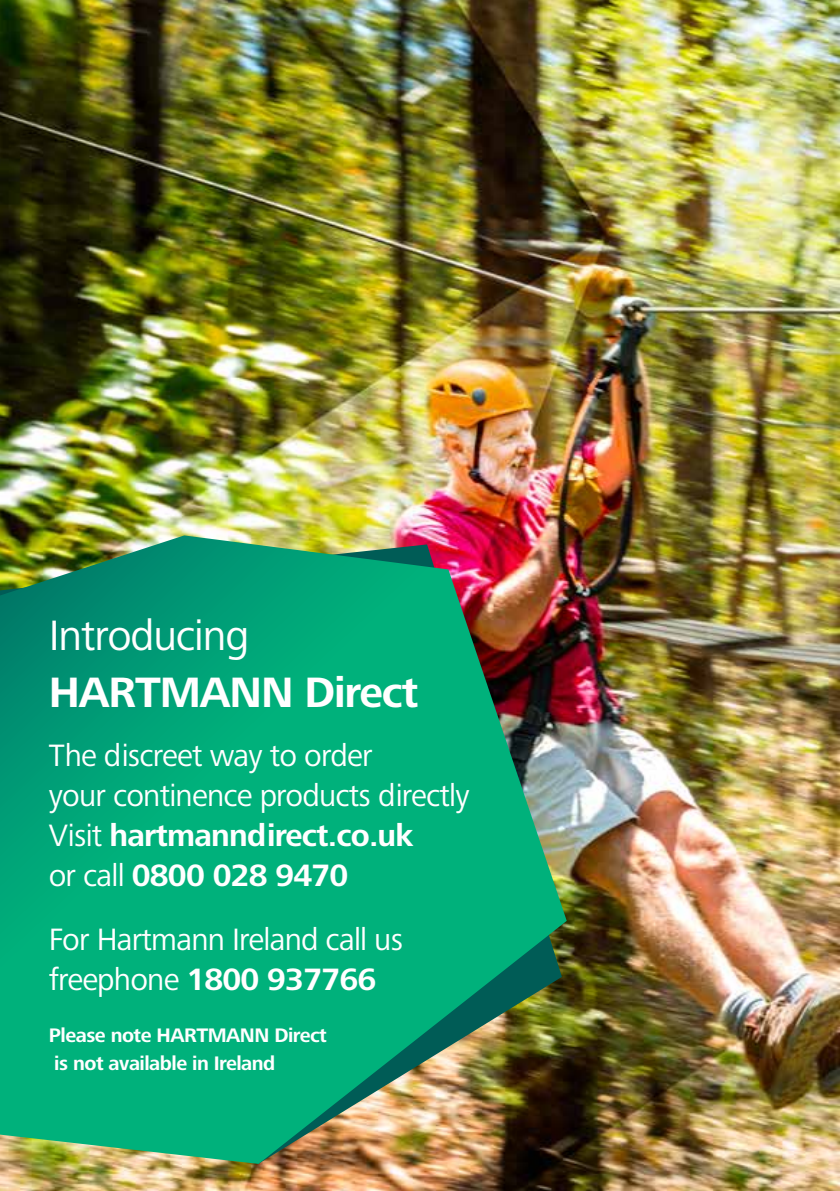
<style>
.page{position:relative;width:840px;height:1191px;background:#fff}
.page>*{position:absolute;margin:0;border:0;box-sizing:border-box;transform-origin:0 0}
.t1{font:700 44px "Frutiger Next Pro";letter-spacing:-.025em;color:#fff}
.t2{font:44px "Frutiger Next Pro";letter-spacing:-.025em;color:#fff}
.t3{font:32px/40px "Frutiger Next Pro";letter-spacing:-.025em;color:#fff}
.t4{font:700 20.2px/28px "Frutiger Next Pro";letter-spacing:-.025em;color:#fff}
.s1{font-weight:700}
</style>
<div class="page">
<img style="left:0;top:0;width:839px;height:1191px">
<svg style="left:0;top:1134px;width:1px;height:57px"></svg>
<img style="left:0;top:535px;width:566px;height:628px">
<h1 class="t2" style="left:49px;top:610px;width:202px">Introducing</h1>
<h1 class="t1" style="left:49px;top:666px;width:371px">HARTMANN Direct</h1>
<p class="t3" style="left:49px;top:735px;width:422px">The discreet way to order<br>your continence products directly<br>Visit <span class="s1">hartmanndirect.co.uk<br></span>or call <span class="s1">0800 028 9470</span></p>
<p class="t3" style="left:49px;top:919px;width:355px">For Hartmann Ireland call us freephone <span class="s1">1800 937766</span></p>
<p class="t4" style="left:49px;top:1021px;width:279px">Please note HARTMANN Direct is not available in Ireland</p>
</div>
